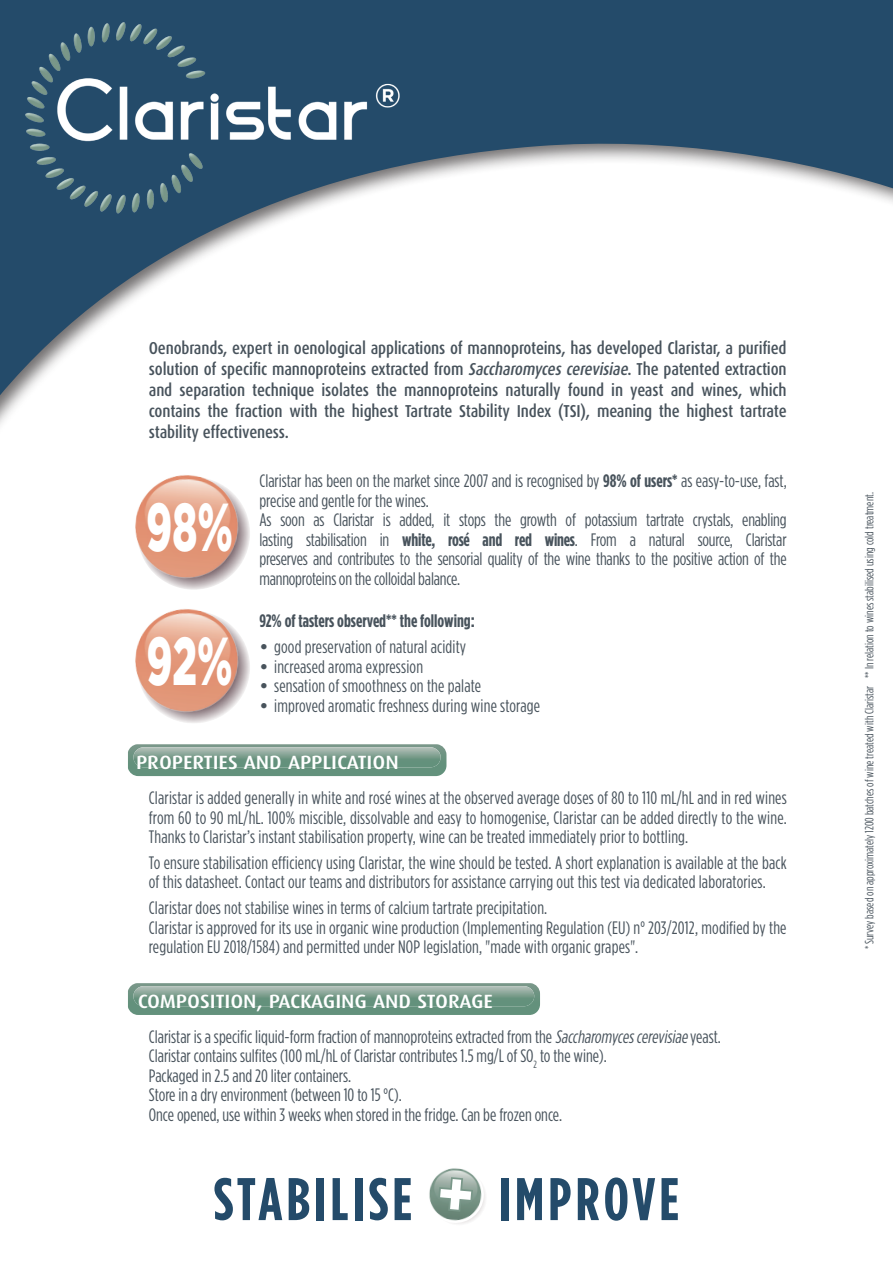
<style>
.page{position:relative;width:893px;height:1263px;background:#fff}
.page>*{position:absolute;margin:0;border:0;box-sizing:border-box;transform-origin:0 0}
.t1{font:900 67.65px/133.9px "Gotham HTF";color:#fff;scale:.58 1}
.t2{font:700 condensed 60px "Gotham HTF";letter-spacing:.07em;color:#244b6a}
.t3{font:500 19.2px "Dax Condensed";color:#fff;scale:1.25 1}
.t4{font:condensed 18px/19.5px "Gotham HTF";color:#48535c}
.t5{font:700 condensed 18px "Gotham HTF";color:#48535c}
.t6{font:500 17.25px/21px "Dax Condensed";letter-spacing:-.01em;color:#48535c;text-align:justify}
.t7{font:condensed 12px "Gotham HTF";color:#48535c}
.s1{font-style:italic}
.s2{font-weight:700}
.s3{font-weight:700;font-stretch:normal}
</style>
<div class="page">
<svg style="left:0;top:0;width:893px;height:425px"></svg>
<img style="left:0;top:0;width:418px;height:233px">
<svg style="left:137px;top:477px;width:113px;height:113px"></svg>
<img style="left:135px;top:475px;width:109px;height:109px">
<svg style="left:137px;top:611px;width:113px;height:113px"></svg>
<img style="left:135px;top:609px;width:109px;height:109px">
<svg style="left:128px;top:744px;width:318px;height:32px;background:#719886"></svg>
<img style="left:133px;top:747px;width:308px;height:20px">
<svg style="left:128px;top:983px;width:412px;height:32px;background:#6f9785"></svg>
<img style="left:133px;top:986px;width:401px;height:20px;border-radius:10px">
<svg style="left:429px;top:1168px;width:57px;height:56px"></svg>
<p class="t6" style="left:149px;top:337px;width:639px">Oenobrands, expert in oenological applications of mannoproteins, has developed Claristar, a purified solution of specific mannoproteins extracted from <span class="s1">Saccharomyces cerevisiae</span>. The patented extraction and separation technique isolates the mannoproteins naturally found in yeast and wines, which contains the fraction with the highest Tartrate Stability Index (TSI), meaning the highest tartrate stability effectiveness.</p>
<p class="t4" style="left:259px;top:471px;width:529px">Claristar has been on the market since 2007 and is recognised by <span class="s2">98% of users*</span> as easy-to-use, fast, precise and gentle for the wines.<br>As soon as Claristar is added, it stops the growth of potassium tartrate crystals, enabling lasting stabilisation in <span class="s2">white, rosé and red wines</span>. From a natural source, Claristar preserves and contributes to the sensorial quality of the wine thanks to the positive action of the mannoproteins on the colloidal balance.</p>
<p class="t5" style="left:259px;top:611px;width:217px">92% of tasters observed** the following:</p>
<p class="t4" style="left:259px;top:637px;width:208px"><span class="s3">•</span> good preservation of natural acidity</p>
<p class="t4" style="left:259px;top:656px;width:165px"><span class="s3">•</span> increased aroma expression</p>
<p class="t4" style="left:259px;top:676px;width:223px"><span class="s3">•</span> sensation of smoothness on the palate</p>
<p class="t4" style="left:259px;top:695px;width:282px"><span class="s3">•</span> improved aromatic freshness during wine storage</p>
<h1 class="t1" style="left:146px;top:459px;width:151px">98%<br>92%</h1>
<p class="t7" style="left:863px;top:949px;width:459px;rotate:-90deg">* Survey based on approximately 1200 batches of wine treated with Claristar ** In relation to wines stabilised using cold treatment.</p>
<p class="t3" style="left:136px;top:752px;width:212px">PROPERTIES AND APPLICATION</p>
<p class="t4" style="left:149px;top:788px;width:639px;text-align:justify">Claristar is added generally in white and rosé wines at the observed average doses of 80 to 110 mL/hL and in red wines from 60 to 90 mL/hL. 100% miscible, dissolvable and easy to homogenise, Claristar can be added directly to the wine.<br>Thanks to Claristar’s instant stabilisation property, wine can be treated immediately prior to bottling.</p>
<p class="t4" style="left:149px;top:852px;width:639px">To ensure stabilisation efficiency using Claristar, the wine should be tested. A short explanation is available at the back of this datasheet. Contact our teams and distributors for assistance carrying out this test via dedicated laboratories.</p>
<p class="t4" style="left:149px;top:898px;width:639px">Claristar does not stabilise wines in terms of calcium tartrate precipitation.<br>Claristar is approved for its use in organic wine production (Implementing Regulation (EU) n° 203/2012, modified by the regulation EU 2018/1584) and permitted under NOP legislation, "made with organic grapes".</p>
<p class="t3" style="left:138px;top:991px;width:286px">COMPOSITION, PACKAGING AND STORAGE</p>
<p class="t4" style="left:149px;top:1026px;width:573px">Claristar is a specific liquid-form fraction of mannoproteins extracted from the <span class="s1">Saccharomycescerevisiae</span> yeast.<br>Claristar contains sulfites (100 mL/hL of Claristar contributes 1.5 mg/L of SO<sub>2</sub> to the wine).<br>Packaged in 2.5 and 20 liter containers.<br>Store in a dry environment (between 10 to 15 °C).<br>Once opened, use within 3 weeks when stored in the fridge. Can be frozen once.</p>
<h2 class="t2" style="left:214px;top:1165px;width:200px">STABILISE</h2>
<h2 class="t2" style="left:499px;top:1165px;width:182px">IMPROVE</h2>
</div>
